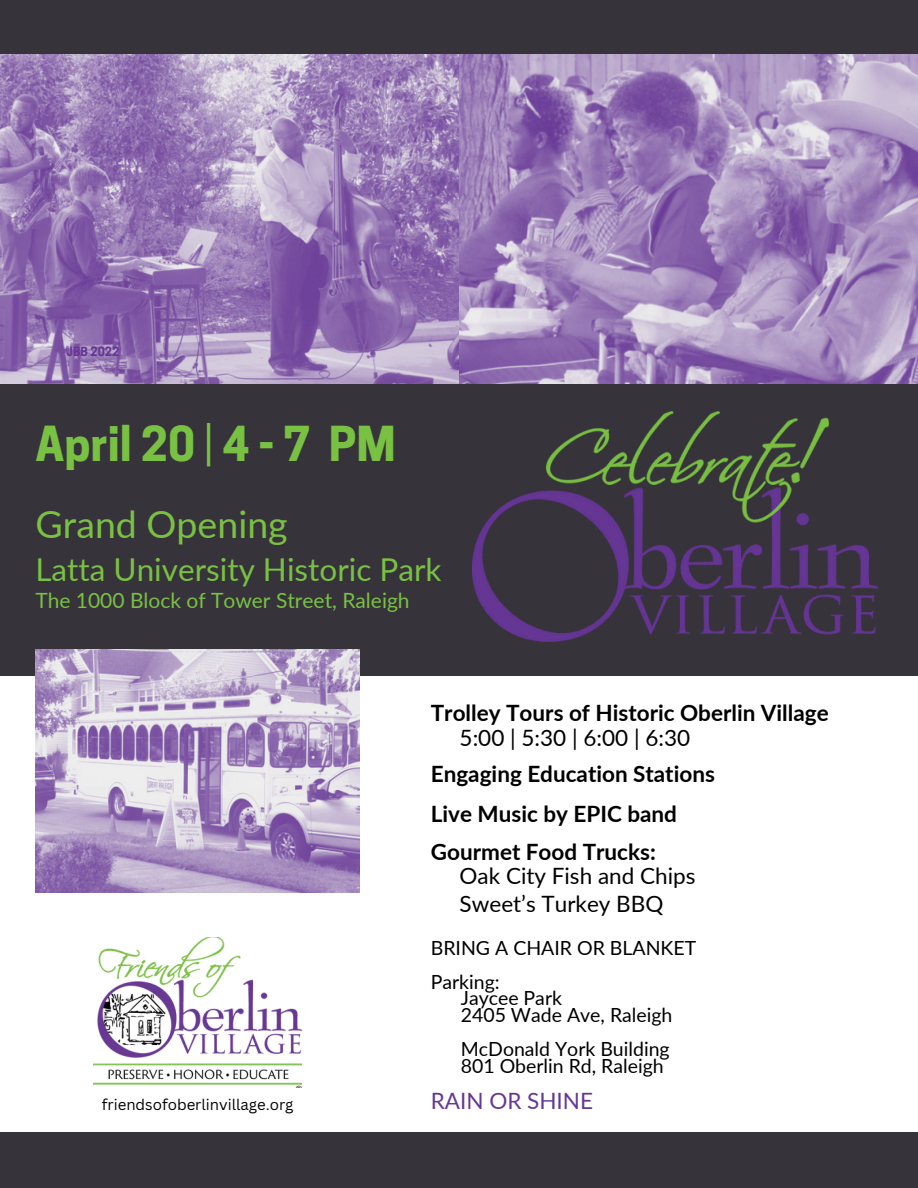
<style>
.page{position:relative;width:918px;height:1188px;background:#fff}
.page>*{position:absolute;margin:0;border:0;box-sizing:border-box;transform-origin:0 0}
.t1{font:700 45.3px "Cooper Hewitt";color:#79c143}
.t2{font:37.5px "Lato";color:#79c143}
.t3{font:31.5px "Lato";color:#79c143}
.t4{font:700 22.5px/24.8px "Lato";color:#000}
.t5{font:22.5px/23.7px "Lato";color:#000}
.t6{font:22.5px "Lato";color:#663695}
.t7{font:21px "Lato";color:#79c143}
.t8{font:19.5px "Lato";color:#000}
.t9{font:15px "Canva Sans";color:#000}
.t10{font:700 12px "Cooper Hewitt";color:#663695}
.s1{font-weight:400}
.s2{font-weight:700}
</style>
<div class="page">
<img style="left:0;top:54px;width:459px;height:330px">
<img style="left:459px;top:54px;width:459px;height:330px">
<div style="left:0;top:0;width:918px;height:54px;background:#37333b"></div>
<div style="left:0;top:384px;width:918px;height:292px;background:#37333b"></div>
<img style="left:473px;top:411px;width:405px;height:231px">
<img style="left:35px;top:650px;width:324px;height:243px">
<img style="left:94px;top:937px;width:208px;height:151px">
<div style="left:0;top:1132px;width:918px;height:56px;background:#37333b"></div>
<p class="t10" style="left:67px;top:347px;width:54px">JBB 2022</p>
<p class="t1" style="left:35px;top:427px;width:362px">April20<span class="s1">|</span>4-7 PM</p>
<h3 class="t2" style="left:35px;top:501px;width:254px">Grand Opening</h3>
<h3 class="t3" style="left:35px;top:550px;width:408px">Latta University Historic Park</h3>
<h3 class="t7" style="left:35px;top:587px;width:376px">The 1000 Block of Tower Street, Raleigh</h3>
<p class="t9" style="left:102px;top:1094px;width:193px">friendsofoberlinvillage.org</p>
<p class="t4" style="left:460px;top:700px;width:371px;text-indent:-29px">Trolley Tours of Historic Oberlin Village<br><span class="s1">5:00 | 5:30 | 6:00 | 6:30</span></p>
<p class="t4" style="left:431px;top:760px;width:286px">Engaging Education Stations</p>
<h5 class="t4" style="left:431px;top:801px;width:248px">Live Music by EPIC band</h5>
<h4 class="t5" style="left:460px;top:840px;width:237px;text-indent:-29px"><span class="s2">Gourmet Food Trucks:<br></span>Oak City Fish and Chips</h4>
<h4 class="t5" style="left:460px;top:892px;width:205px">Sweet’s Turkey BBQ</h4>
<h4 class="t8" style="left:431px;top:936px;width:267px">BRING A CHAIR OR BLANKET</h4>
<h5 class="t8" style="left:431px;top:969px;width:70px">Parking:</h5>
<h6 class="t8" style="left:461px;top:986px;width:103px">Jaycee Park</h6>
<p class="t8" style="left:461px;top:1003px;width:213px">2405 Wade Ave, Raleigh</p>
<p class="t8" style="left:461px;top:1037px;width:210px">McDonald York Building</p>
<p class="t8" style="left:461px;top:1054px;width:205px">801 Oberlin Rd, Raleigh</p>
<p class="t6" style="left:431px;top:1087px;width:164px">RAIN OR SHINE</p>
</div>
